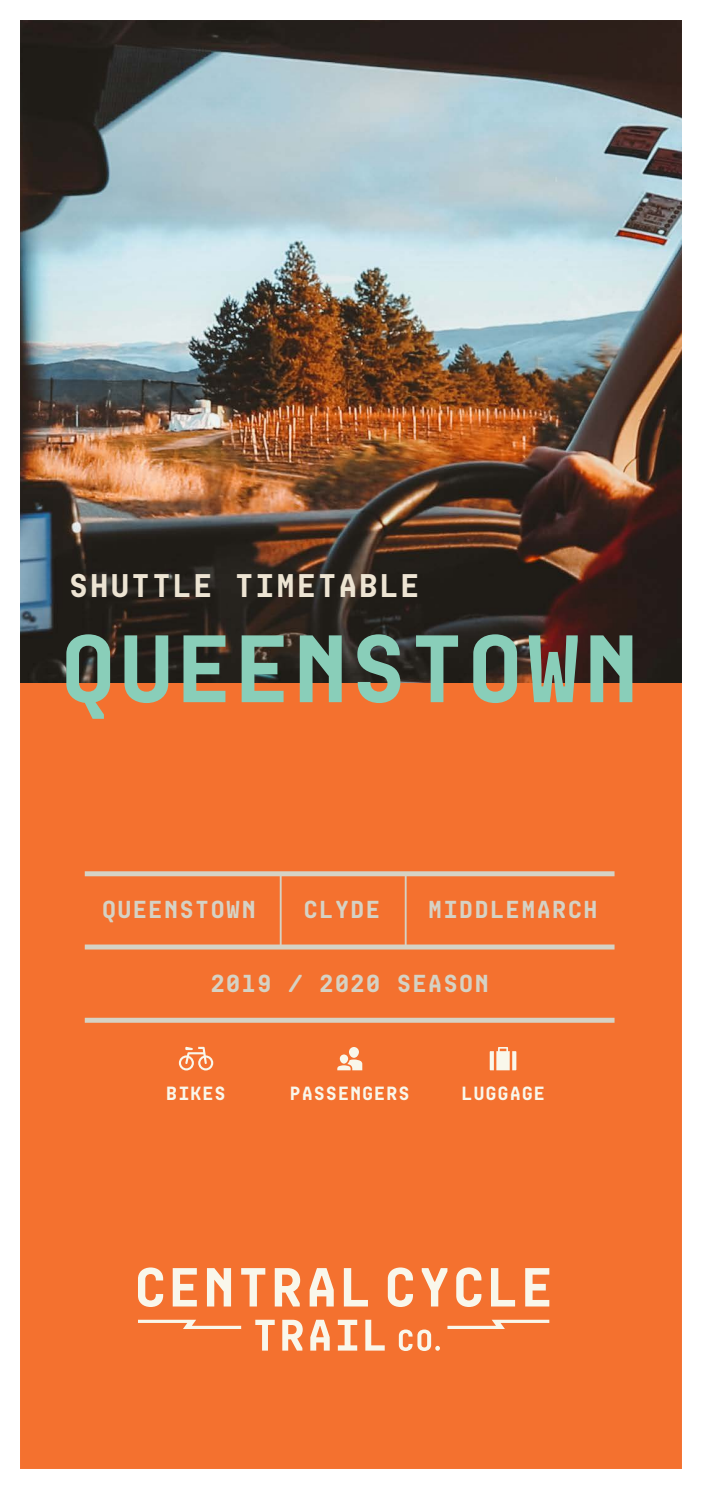
<style>
.page{position:relative;width:702px;height:1489px;background:#fff}
.page>*{position:absolute;margin:0;border:0;box-sizing:border-box;transform-origin:0 0}
.t1{font:700 87.5px "Mono Spec";letter-spacing:-.015em;color:#89ceb9}
.t2{font:700 30px "Mono Spec";letter-spacing:.01em;color:#ede4d3}
.t3{font:700 22.5px "Mono Spec";letter-spacing:.01em;color:#d6d2c4}
.t4{font:700 17.5px "Mono Spec";letter-spacing:.01em;color:#f9f7eb}
</style>
<div class="page">
<img style="left:20px;top:20px;width:662px;height:1449px">
<svg style="left:388px;top:1267px;width:25px;height:39px"></svg>
<svg style="left:421px;top:1267px;width:26px;height:39px"></svg>
<svg style="left:456px;top:1267px;width:25px;height:39px"></svg>
<svg style="left:491px;top:1267px;width:24px;height:39px"></svg>
<svg style="left:525px;top:1267px;width:24px;height:39px"></svg>
<svg style="left:138px;top:1267px;width:25px;height:39px"></svg>
<svg style="left:173px;top:1267px;width:24px;height:39px"></svg>
<svg style="left:207px;top:1267px;width:24px;height:39px"></svg>
<svg style="left:241px;top:1267px;width:24px;height:39px"></svg>
<svg style="left:275px;top:1267px;width:25px;height:39px"></svg>
<svg style="left:309px;top:1267px;width:25px;height:39px"></svg>
<svg style="left:344px;top:1267px;width:24px;height:39px"></svg>
<svg style="left:255px;top:1319px;width:20px;height:31px"></svg>
<svg style="left:282px;top:1319px;width:21px;height:31px"></svg>
<svg style="left:310px;top:1319px;width:20px;height:31px"></svg>
<svg style="left:338px;top:1319px;width:19px;height:31px"></svg>
<svg style="left:365px;top:1319px;width:19px;height:31px"></svg>
<svg style="left:399px;top:1329px;width:41px;height:21px"></svg>
<svg style="left:138px;top:1319px;width:103px;height:9px"></svg>
<svg style="left:447px;top:1319px;width:102px;height:9px"></svg>
<div style="left:85px;top:944px;width:529px;height:5px;background:#d6d2c4"></div>
<div style="left:85px;top:1017px;width:529px;height:5px;background:#d6d2c4"></div>
<div style="left:85px;top:871px;width:529px;height:5px;background:#d6d2c4"></div>
<hr style="left:280px;top:873px;width:1px;height:74px;background:#d6d2c4">
<hr style="left:405px;top:873px;width:1px;height:74px;background:#d6d2c4">
<svg style="left:179px;top:1046px;width:34px;height:24px"></svg>
<svg style="left:489px;top:1046px;width:27px;height:24px"></svg>
<div style="left:349px;top:1046px;width:10px;height:11px;background:#f9f7eb;border-radius:50%"></div>
<div style="left:340px;top:1054px;width:8px;height:9px;background:#f9f7eb;border-radius:50%"></div>
<svg style="left:337px;top:1059px;width:25px;height:11px"></svg>
<h2 class="t2" style="left:68px;top:565px;width:353px">SHUTTLE TIMETABLE</h2>
<h1 class="t1" style="left:58px;top:609px;width:584px">QUEENSTOWN</h1>
<p class="t3" style="left:101px;top:894px;width:157px">QUEENSTOWN</p>
<p class="t3" style="left:303px;top:894px;width:79px">CLYDE</p>
<p class="t3" style="left:427px;top:894px;width:172px">MIDDLEMARCH</p>
<p class="t3" style="left:210px;top:967px;width:281px">2019 / 2020 SEASON</p>
<p class="t4" style="left:166px;top:1080px;width:62px">BIKES</p>
<p class="t4" style="left:289px;top:1080px;width:122px">PASSENGERS</p>
<p class="t4" style="left:461px;top:1080px;width:86px">LUGGAGE</p>
</div>
